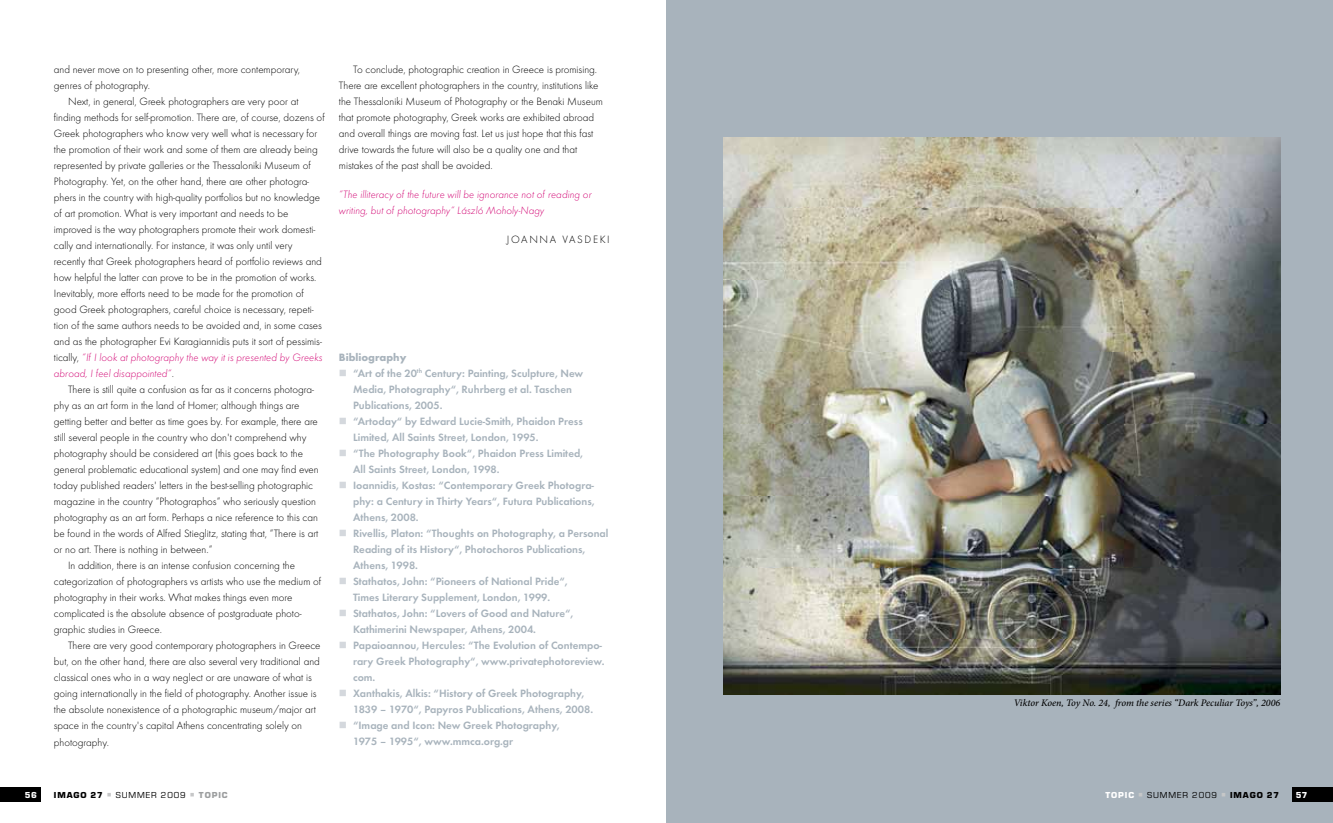
<style>
.page{position:relative;width:1333px;height:823px;background:#fff}
.page>*{position:absolute;margin:0;border:0;box-sizing:border-box;transform-origin:0 0}
.t1{font:300 11px/16px "Futura TCE";color:#000}
.t2{font:600 11px/16px "Futura TCE";color:#a8b3bc}
.t3{font:italic 300 11px/16px "Futura TCE";color:#d20072}
.t4{font:300 11px "Futura TCE";letter-spacing:.15em;color:#000}
.t5{font:italic 500 10px "Minion Pro";letter-spacing:-.005em;color:#000}
.t6{font:9px "Eurostile TCE";letter-spacing:.1em;color:#000}
.t7{font:900 9px "Eurostile TCE";letter-spacing:.1em;color:#000}
.t8{font:900 9px "Eurostile TCE";letter-spacing:.1em;color:#fff}
.t9{font:900 9px "Eurostile TCE";letter-spacing:.1em;color:#9c9e9f}
.s1{font-style:italic;color:#d20072}
.s2{font-weight:700}
</style>
<div class="page">
<div style="left:0;top:787px;width:41px;height:14px;background:#000"></div>
<div style="left:666px;top:0;width:666px;height:822px;background:#a8b3bc"></div>
<div style="left:1292px;top:787px;width:40px;height:14px;background:#000"></div>
<img style="left:723px;top:137px;width:556px;height:556px">
<p class="t1" style="left:54px;top:61px;width:248px">and never move on to presenting other, more contemporary, genres of photography.</p>
<p class="t1" style="left:54px;top:93px;width:272px;text-indent:14px">Next, in general, Greek photographers are very poor at finding methods for self-promotion. There are, of course, dozens of Greek photographers who know very well what is necessary for the promotion of their work and some of them are already being represented by private galleries or the Thessaloniki Museum of Photography. Yet, on the other hand, there are other photogra&shy;phers in the country with high-quality portfolios but no knowledge of art promotion. What is very important and needs to be improved is the way photographers promote their work domesti&shy;cally and internationally. For instance, it was only until very recently that Greek photographers heard of portfolio reviews and how helpful the latter can prove to be in the promotion of works.<br>Inevitably, more efforts need to be made for the promotion of good Greek photographers, careful choice is necessary, repeti&shy;tion of the same authors needs to be avoided and, in some cases and as the photographer Evi Karagiannidis puts it sort of pessimis&shy;tically, <span class="s1">“If I look at photography the way it is presented by Greeks abroad, I feel disappointed“</span>.</p>
<p class="t1" style="left:68px;top:381px;width:247px">There is still quite a confusion as far as it concerns photogra-</p>
<p class="t1" style="left:54px;top:397px;width:247px">phy as an art form in the land of Homer; although things are</p>
<p class="t1" style="left:54px;top:413px;width:265px">getting better and better as time goes by. For example, there are</p>
<p class="t1" style="left:54px;top:429px;width:254px">still several people in the country who don't comprehend why</p>
<p class="t1" style="left:54px;top:445px;width:251px">photography should be considered art (this goes back to the</p>
<p class="t1" style="left:54px;top:461px;width:266px">general problematic educational system) and one may find even</p>
<p class="t1" style="left:54px;top:477px;width:261px">today published readers' letters in the best-selling photographic</p>
<p class="t1" style="left:54px;top:493px;width:263px">magazine in the country “Photographos“ who seriously question</p>
<p class="t1" style="left:54px;top:509px;width:265px">photography as an art form. Perhaps a nice reference to this can</p>
<p class="t1" style="left:54px;top:525px;width:266px">be found in the words of Alfred Stieglitz, stating that, “There is art</p>
<p class="t1" style="left:54px;top:541px;width:160px">or no art. There is nothing in between.“</p>
<p class="t1" style="left:68px;top:557px;width:228px">In addition, there is an intense confusion concerning the</p>
<p class="t1" style="left:54px;top:573px;width:269px">categorization of photographers vs artists who use the medium of</p>
<p class="t1" style="left:54px;top:589px;width:240px">photography in their works. What makes things even more</p>
<p class="t1" style="left:54px;top:605px;width:249px">complicated is the absolute absence of postgraduate photo-</p>
<p class="t1" style="left:54px;top:621px;width:110px">graphic studies in Greece.</p>
<p class="t1" style="left:68px;top:637px;width:254px">There are very good contemporary photographers in Greece</p>
<p class="t1" style="left:54px;top:653px;width:267px">but, on the other hand, there are also several very traditional and</p>
<p class="t1" style="left:54px;top:669px;width:259px">classical ones who in a way neglect or are unaware of what is</p>
<p class="t1" style="left:54px;top:685px;width:264px">going internationally in the field of photography. Another issue is</p>
<p class="t1" style="left:54px;top:701px;width:263px">the absolute nonexistence of a photographic museum/major art</p>
<p class="t1" style="left:54px;top:717px;width:250px">space in the country's capital Athens concentrating solely on</p>
<p class="t1" style="left:54px;top:733px;width:57px">photography.</p>
<p class="t1" style="left:339px;top:61px;width:265px;text-indent:14px">To conclude, photographic creation in Greece is promising.<br>There are excellent photographers in the country, institutions like the Thessaloniki Museum of Photography or the Benaki Museum that promote photography, Greek works are exhibited abroad and overall things are moving fast. Let us just hope that this fast drive towards the future will also be a quality one and that mistakes of the past shall be avoided.</p>
<p class="t3" style="left:339px;top:186px;width:254px">“The illiteracy of the future will be ignorance not of reading or writing, but of photography“ László Moholy-Nagy</p>
<p class="t4" style="left:506px;top:233px;width:105px">JOANNA VASDEKI</p>
<p class="t2" style="left:353px;top:349px;width:257px;text-indent:-14px"><span class="s2">Bibliography<br></span>“Art of the 20<sup>th</sup> Century: Painting, Sculpture, New Media, Photography“, Ruhrberg et al. Taschen Publications, 2005.<br>“Artoday“ by Edward Lucie-Smith, Phaidon Press Limited, All Saints Street, London, 1995.<br>“The Photography Book“, Phaidon Press Limited,<br>All Saints Street, London, 1998.<br>Ioannidis, Kostas: “Contemporary Greek Photogra&shy;phy: a Century in Thirty Years“, Futura Publications, Athens, 2008.<br>Rivellis, Platon: “Thoughts on Photography, a Personal Reading of its History“, Photochoros Publications, Athens, 1998.<br>Stathatos, John: “Pioneers of National Pride“,<br>Times Literary Supplement, London, 1999.<br>Stathatos, John: “Lovers of Good and Nature“, Kathimerini Newspaper, Athens, 2004.<br>Papaioannou, Hercules: “The Evolution of Contempo&shy;rary Greek Photography“, www.privatephotoreview. com.<br>Xanthakis, Alkis: “History of Greek Photography, 1839 – 1970“, Papyros Publications, Athens, 2008. “Image and Icon: New Greek Photography,<br>1975 – 1995“, www.mmca.org.gr</p>
<p class="t8" style="left:25px;top:789px;width:13px">56</p>
<p class="t7" style="left:54px;top:789px;width:50px">IMAGO 27</p>
<p class="t6" style="left:116px;top:789px;width:71px">SUMMER 2009</p>
<p class="t9" style="left:199px;top:789px;width:30px">TOPIC</p>
<p class="t5" style="left:1013px;top:695px;width:268px">Viktor Koen, Toy No. 24, from the series “Dark Peculiar Toys”, 2006</p>
<p class="t8" style="left:1105px;top:789px;width:30px">TOPIC</p>
<p class="t6" style="left:1147px;top:789px;width:71px">SUMMER 2009</p>
<p class="t7" style="left:1230px;top:789px;width:50px">IMAGO 27</p>
<p class="t8" style="left:1295px;top:789px;width:13px">57</p>
</div>
